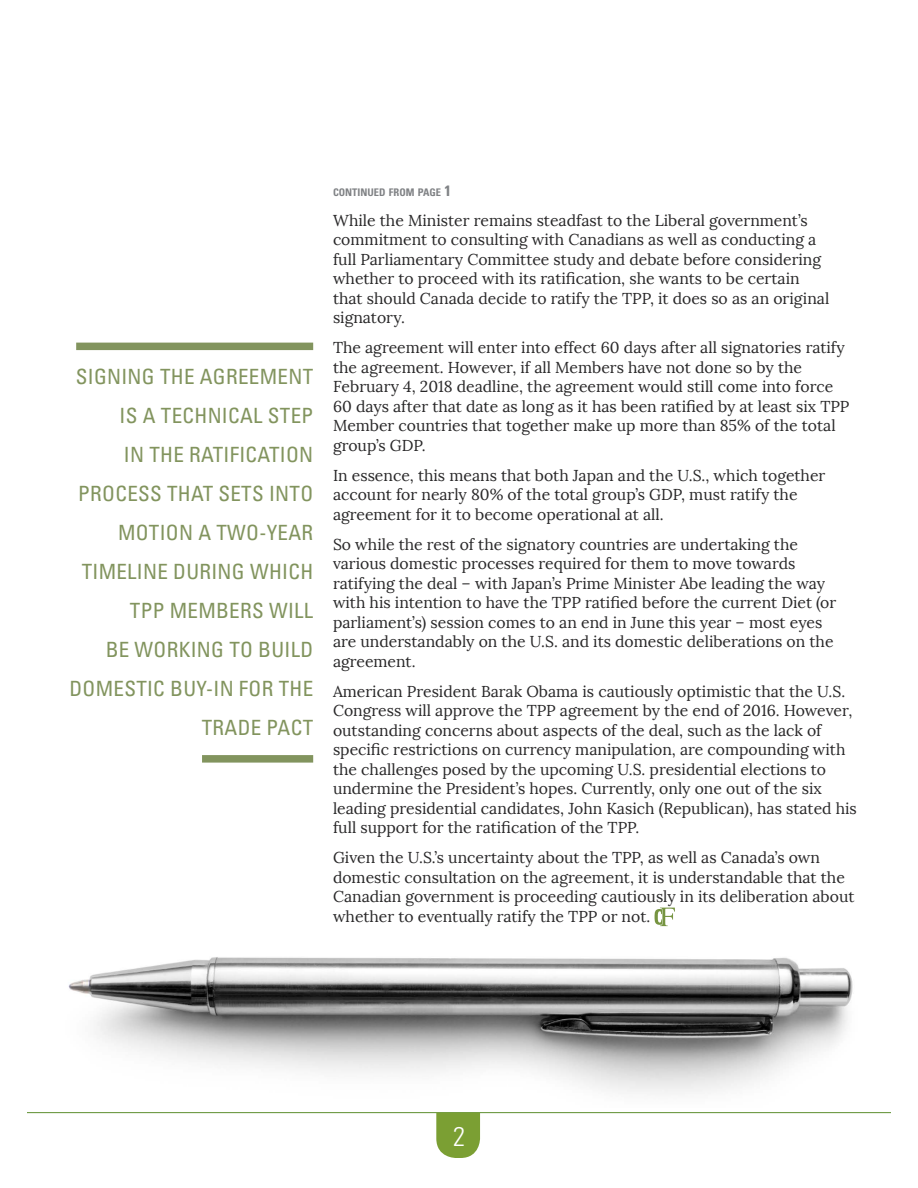
<style>
.page{position:relative;width:918px;height:1188px;background:#fff}
.page>*{position:absolute;margin:0;border:0;box-sizing:border-box;transform-origin:0 0}
.t1{font:300 condensed 27px "Univers LT Std";color:#fff}
.t2{font:condensed 21px/39px "Univers LT Std";letter-spacing:.015em;color:#82945e;text-align:right}
.t3{font:15.75px/19.5px "Lora";color:#292829}
.t4{font:700 condensed 10.5px "Univers LT Std";color:#808285}
.s1{font-size:15px}
</style>
<div class="page">
<hr style="left:27px;top:1112px;width:864px;height:1px;background:#5d8e2f">
<svg style="left:436px;top:1113px;width:44px;height:45px;background:#86a744"></svg>
<img style="left:68px;top:957px;width:785px;height:137px">
<svg style="left:655px;top:908px;width:20px;height:18px"></svg>
<div style="left:76px;top:343px;width:237px;height:7px;background:#82945e"></div>
<div style="left:202px;top:755px;width:111px;height:8px;background:#82945e"></div>
<h2 class="t2" style="left:69px;top:357px;width:245px">SIGNING THE AGREEMENT<br>IS A TECHNICAL STEP<br>IN THE RATIFICATION<br>PROCESS THAT SETS INTO<br>MOTION A TWO-YEAR<br>TIMELINE DURING WHICH<br>TPP MEMBERS WILL<br>BE WORKING TO BUILD<br>DOMESTIC BUY-IN FOR THE<br>TRADE PACT</h2>
<p class="t4" style="left:333px;top:185px;width:120px">CONTINUED FROM PAGE <span class="s1">1</span></p>
<p class="t3" style="left:333px;top:210px;width:498px">While the Minister remains steadfast to the Liberal government’s commitment to consulting with Canadians as well as conducting a full Parliamentary Committee study and debate before considering whether to proceed with its ratification, she wants to be certain that should Canada decide to ratify the TPP, it does so as an original signatory.</p>
<p class="t3" style="left:333px;top:338px;width:518px">The agreement will enter into effect 60 days after all signatories ratify the agreement. However, if all Members have not done so by the February 4, 2018 deadline, the agreement would still come into force 60 days after that date as long as it has been ratified by at least six TPP Member countries that together make up more than 85% of the total group’s GDP.</p>
<p class="t3" style="left:333px;top:465px;width:494px">In essence, this means that both Japan and the U.S., which together account for nearly 80% of the total group’s GDP, must ratify the agreement for it to become operational at all.</p>
<p class="t3" style="left:333px;top:534px;width:505px">So while the rest of the signatory countries are undertaking the various domestic processes required for them to move towards ratifying the deal – with Japan’s Prime Minister Abe leading the way with his intention to have the TPP ratified before the current Diet (or parliament’s) session comes to an end in June this year – most eyes are understandably on the U.S. and its domestic deliberations on the agreement.</p>
<p class="t3" style="left:333px;top:681px;width:525px">American President Barak Obama is cautiously optimistic that the U.S.<br>Congress will approve the TPP agreement by the end of 2016. However, outstanding concerns about aspects of the deal, such as the lack of specific restrictions on currency manipulation, are compounding with the challenges posed by the upcoming U.S. presidential elections to undermine the President’s hopes. Currently, only one out of the six leading presidential candidates, John Kasich (Republican), has stated his full support for the ratification of the TPP.</p>
<p class="t3" style="left:333px;top:848px;width:523px">Given the U.S.’s uncertainty about the TPP, as well as Canada’s own domestic consultation on the agreement, it is understandable that the Canadian government is proceeding cautiously in its deliberation about whether to eventually ratify the TPP or not.</p>
<h1 class="t1" style="left:453px;top:1120px;width:13px">2</h1>
</div>
